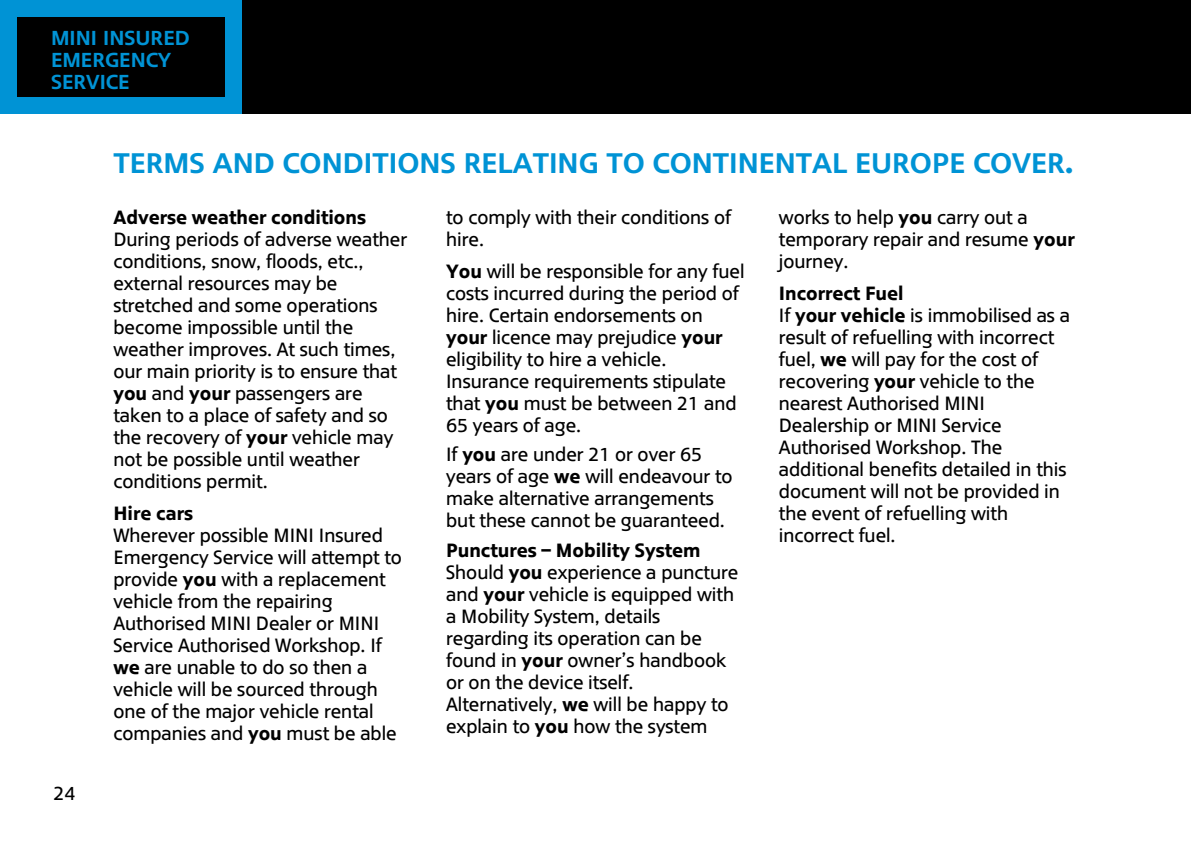
<style>
.page{position:relative;width:1191px;height:842px;background:#fff}
.page>*{position:absolute;margin:0;border:0;box-sizing:border-box;transform-origin:0 0}
.t1{font:28px "MINI Type Headline";color:#0093d5}
.t2{font:20px/22px "MINI Type Headline";color:#0093d5}
.t3{font:19px/22px "MINI Type";color:#000}
.t4{font:700 19px "MINI Type";color:#000}
.s1{font-weight:700}
</style>
<div class="page">
<div style="left:0;top:0;width:1191px;height:113px;background:#000"></div>
<div style="left:0;top:0;width:242px;height:113px;background:#0093d5"></div>
<div style="left:17px;top:17px;width:208px;height:79px;background:#000"></div>
<p class="t2" style="left:51px;top:25px;width:140px">MINI INSURED<br>EMERGE</p>
<p class="t2" style="left:131px;top:47px;width:25px">NCY</p>
<p class="t2" style="left:51px;top:69px;width:14px">SERV</p>
<p class="t2" style="left:100px;top:69px;width:19px">ICE</p>
<h1 class="t1" style="left:113px;top:144px;width:918px">TERMS AND CONDITIONS RELATING TO CONTINENTAL EUROPE COVER</h1>
<h1 class="t1" style="left:1065px;top:144px;width:10px">.</h1>
<p class="t3" style="left:54px;top:782px;width:24px">24</p>
<p class="t4" style="left:113px;top:206px;width:254px">Adverse weather conditions</p>
<p class="t3" style="left:113px;top:228px;width:295px">During periods of adverse weather conditions, snow, floods, etc., external resources may be stretched and some operations become impossible until the weather improves. At such times, our main priority is to ensure that <span class="s1">you</span> and <span class="s1">your</span> passengers are taken to a place of safety and so the recovery of <span class="s1">your</span> vehicle may not be possible until weather conditions permit.</p>
<p class="t4" style="left:113px;top:502px;width:81px">Hire cars</p>
<p class="t3" style="left:113px;top:524px;width:290px">Wherever possible MINI Insured<br>Emergency Service will attempt to provide <span class="s1">you</span> with a replacement vehicle from the repairing<br>Authorised MINI Dealer or MINI<br>Service Authorised Workshop. If <span class="s1">we</span> are unable to do so then a vehicle will be sourced through one of the major vehicle rental companies and <span class="s1">you</span> must be able</p>
<p class="t3" style="left:446px;top:206px;width:286px">to comply with their conditions of hire.</p>
<p class="t3" style="left:446px;top:260px;width:300px"><span class="s1">You</span> will be responsible for any fuel costs incurred during the period of hire. Certain endorsements on <span class="s1">your</span> licence may prejudice <span class="s1">your </span>eligibility to hire a vehicle.<br>Insurance requirements stipulate that <span class="s1">you</span> must be between 21 and<br>65 years of age.</p>
<p class="t3" style="left:446px;top:444px;width:288px">If <span class="s1">you</span> are under 21 or over 65 years of age <span class="s1">we</span> will endeavour to make alternative arrangements but these cannot be guaranteed.</p>
<p class="t3" style="left:446px;top:539px;width:294px"><span class="s1">Punctures – Mobility System<br></span>Should <span class="s1">you</span> experience a puncture and <span class="s1">your</span> vehicle is equipped with a Mobility System, details regarding its operation can be found in <span class="s1">your</span> owner’s handbook or on the device itself.<br>Alternatively, <span class="s1">we</span> will be happy to explain to <span class="s1">you</span> how the system</p>
<p class="t3" style="left:779px;top:206px;width:297px">works to help <span class="s1">you</span> carry out a temporary repair and resume <span class="s1">your </span>journey.</p>
<p class="t3" style="left:779px;top:282px;width:293px"><span class="s1">Incorrect Fuel<br></span>If <span class="s1">your vehicle</span> is immobilised as a result of refuelling with incorrect fuel, <span class="s1">we</span> will pay for the cost of recovering <span class="s1">your</span> vehicle to the nearest Authorised MINI<br>Dealership or MINI Service<br>Authorised Workshop. The additional benefits detailed in this document will not be provided in the event of refuelling with incorrect fuel.</p>
</div>
